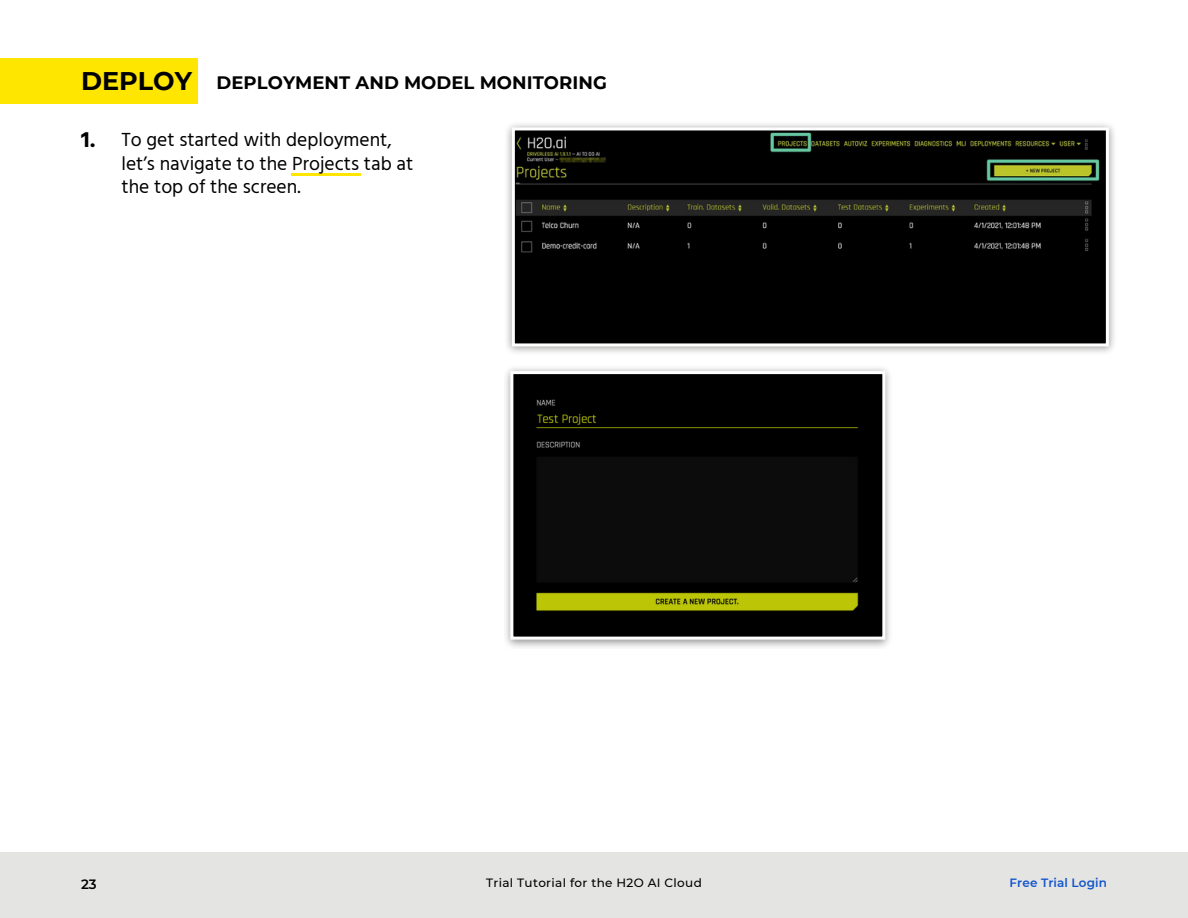
<style>
.page{position:relative;width:1188px;height:918px;background:#fff}
.page>*{position:absolute;margin:0;border:0;box-sizing:border-box;transform-origin:0 0}
.t1{font:700 25.5px "Montserrat";color:#000}
.t2{font:19.5px/23.7px "Hind";color:#000}
.t3{font:700 18px "Montserrat";letter-spacing:.005em;color:#000101}
.t4{font:600 13.5px "Montserrat";color:#000}
.t5{font:500 12px "Montserrat";letter-spacing:.03em;color:#000}
.t6{font:600 12px "Montserrat";letter-spacing:.01em;color:#15c}
.s1{font-weight:700;font-size:22.5px}
</style>
<div class="page">
<div style="left:0;top:58px;width:198px;height:45px;background:#ffe600"></div>
<hr style="left:292px;top:173px;width:69px;height:3px;background:#ffe600">
<div style="left:0;top:852px;width:1188px;height:66px;background:#e4e4e3"></div>
<img style="left:507px;top:124px;width:607px;height:229px">
<svg style="left:512px;top:127px;width:597px;height:219px;background:#11120f"></svg>
<img style="left:506px;top:368px;width:384px;height:279px">
<svg style="left:510px;top:371px;width:375px;height:269px;background:#23241a"></svg>
<h1 class="t1" style="left:81px;top:65px;width:112px">DEPLOY</h1>
<p class="t3" style="left:217px;top:72px;width:392px">DEPLOYMENT AND MODEL MONITORING</p>
<p class="t2" style="left:122px;top:127px;width:293px;text-indent:-40px"><span class="s1">1.</span> To get started with deployment, let’s navigate to the Projects tab at the top of the screen.</p>
<p class="t4" style="left:81px;top:876px;width:17px">23</p>
<p class="t5" style="left:486px;top:876px;width:217px">Trial Tutorial for the H2O AI Cloud</p>
<p class="t6" style="left:1010px;top:876px;width:99px">Free Trial Login</p>
</div>
